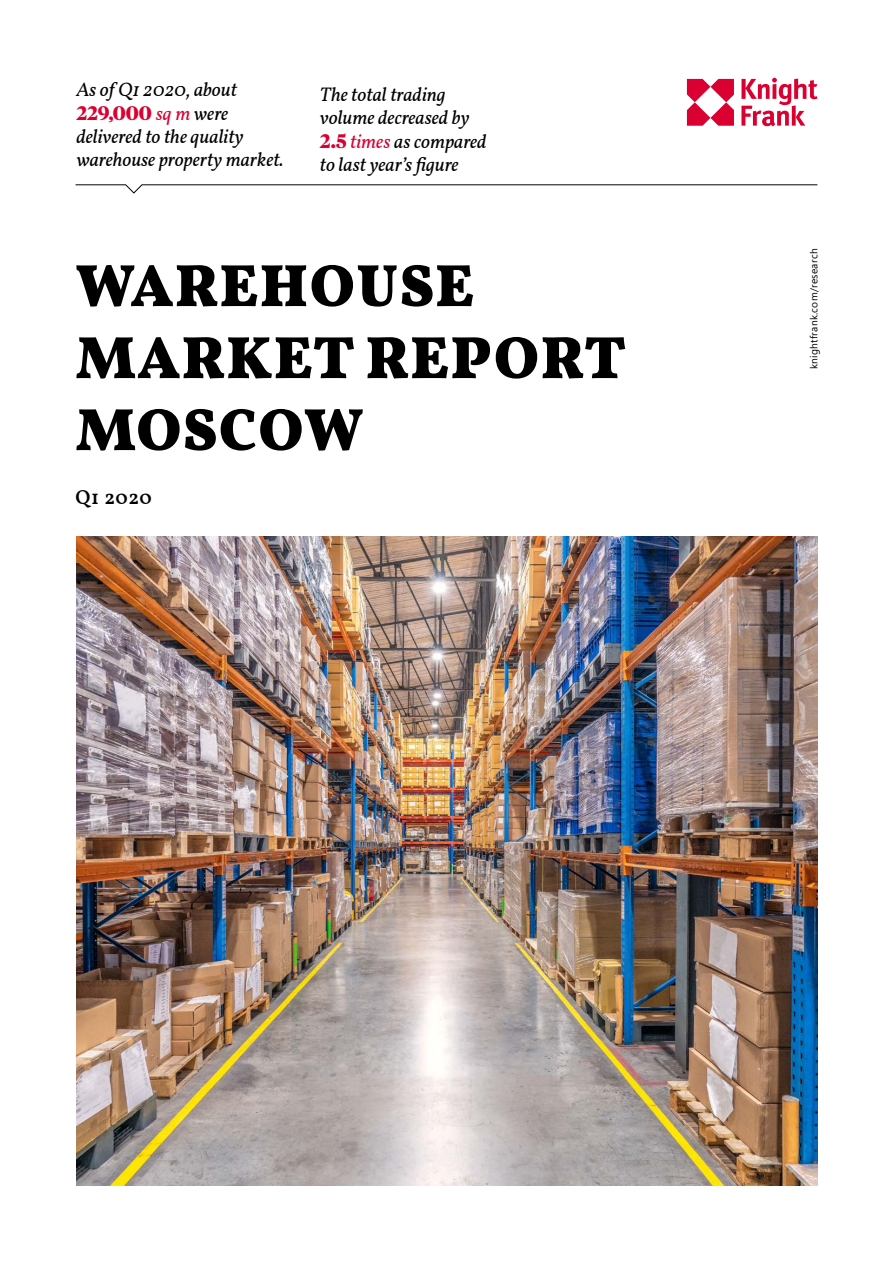
<style>
.page{position:relative;width:893px;height:1263px;background:#fff}
.page>*{position:absolute;margin:0;border:0;box-sizing:border-box;transform-origin:0 0}
.t1{font:900 60px/72px "Vollkorn";letter-spacing:.025em;color:#000}
.t2{font:600 20.25px "Vollkorn";letter-spacing:.025em;color:#000}
.t3{font:italic 19.5px/23.4px "Vollkorn";color:#000}
.t4{font:700 19.5px "Tiempos Headline";letter-spacing:-.005em;color:#da0032}
.t5{font:10.2px "Segoe UI";letter-spacing:.025em;color:#000}
.s1{font-family:"Vollkorn";font-weight:400;font-style:italic}
.s2{font-family:"Vollkorn";font-weight:400;font-style:italic;color:#000}
.s3{font-family:"Tiempos Headline";font-weight:700;font-style:normal;color:#da0032}
.s4{color:#da0032}
</style>
<div class="page">
<img style="left:76px;top:536px;width:741px;height:649px">
<svg style="left:75px;top:184px;width:743px;height:10px"></svg>
<svg style="left:687px;top:79px;width:47px;height:47px"></svg>
<svg style="left:741px;top:78px;width:76px;height:48px"></svg>
<p class="t3" style="left:76px;top:79px;width:162px">As of Q1 2020, about</p>
<p class="t4" style="left:76px;top:99px;width:153px">229,000 <span class="s1">sq m</span> <span class="s2">were</span></p>
<p class="t3" style="left:76px;top:125px;width:208px">delivered to the quality warehouse property market.</p>
<p class="t3" style="left:320px;top:83px;width:168px">The total trading volume decreased by<br><span class="s3">2.5</span> <span class="s4">times</span> as compared to last year’s figure</p>
<h1 class="t1" style="left:76px;top:251px;width:552px">WAREHOUSE<br>MARKET REPORT<br>MOSCOW</h1>
<p class="t2" style="left:76px;top:482px;width:78px">Q1 2020</p>
<p class="t5" style="left:804px;top:369px;width:122px;rotate:-90deg">knightfrank.com/research</p>
</div>
